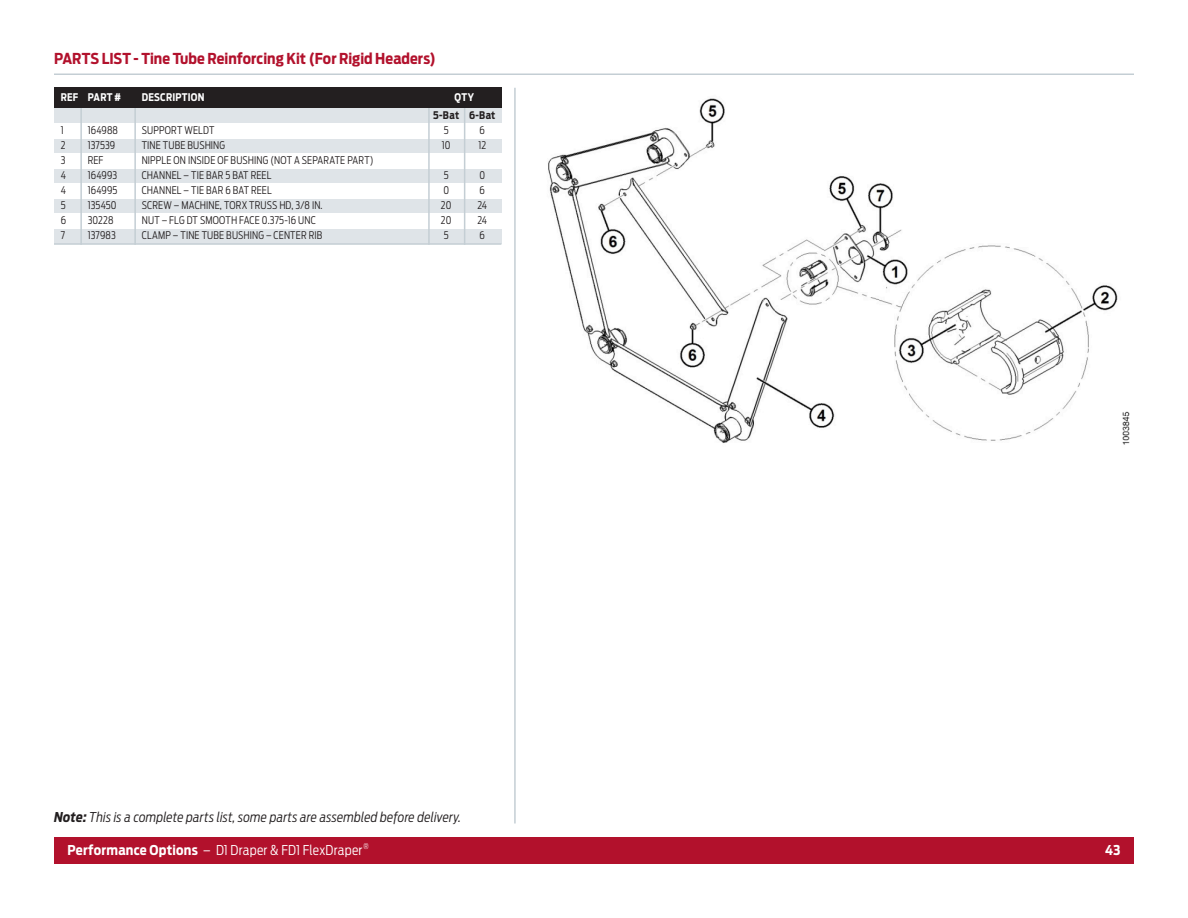
<style>
.page{position:relative;width:1188px;height:918px;background:#fff}
.page>*{position:absolute;margin:0;border:0;box-sizing:border-box;transform-origin:0 0}
.t1{font:700 15px "Antenna Cond";letter-spacing:.005em;color:#b2112c}
.t2{font:italic 300 13.5px "Antenna Cond";letter-spacing:.015em;color:#231f20}
.t3{font:300 13.5px "Antenna Cond";letter-spacing:.015em;color:#fff}
.t4{font:700 13.5px "Antenna Cond";color:#fff}
.t5{font:300 10.5px "Antenna Cond";letter-spacing:.015em;color:#231f20;scale:.95 1}
.t6{font:700 10.5px "Antenna Cond";letter-spacing:.02em;color:#fff;scale:.95 1}
.t7{font:700 10.5px "Antenna Cond";letter-spacing:.02em;color:#231f20;scale:.95 1}
.t8{font:300 7.8px "Antenna Cond";color:#fff}
.s1{font-weight:700}
</style>
<div class="page">
<div style="left:54px;top:837px;width:1080px;height:27px;background:#b2112c"></div>
<div style="left:54px;top:88px;width:447px;height:20px;background:#231f20"></div>
<div style="left:54px;top:198px;width:447px;height:15px;background:#dfe4e8"></div>
<div style="left:54px;top:228px;width:447px;height:15px;background:#dfe4e8"></div>
<div style="left:54px;top:108px;width:447px;height:15px;background:#dfe4e8"></div>
<div style="left:54px;top:138px;width:447px;height:15px;background:#dfe4e8"></div>
<div style="left:54px;top:168px;width:447px;height:15px;background:#dfe4e8"></div>
<hr style="left:54px;top:243px;width:447px;height:2px;background:#c4ced4">
<hr style="left:134px;top:108px;width:2px;height:137px;background:#c4ced4">
<hr style="left:80px;top:108px;width:2px;height:137px;background:#c4ced4">
<hr style="left:428px;top:108px;width:2px;height:137px;background:#c4ced4">
<hr style="left:464px;top:108px;width:1px;height:137px;background:#c4ced4">
<hr style="left:54px;top:74px;width:1080px;height:1px;background:#c4ced4">
<hr style="left:514px;top:88px;width:2px;height:736px;background:#c4ced4">
<img style="left:548px;top:98px;width:570px;height:345px">
<img style="left:1112px;top:403px;width:18px;height:42px">
<p class="t1" style="left:54px;top:50px;width:383px">PARTS LIST - Tine Tube Reinforcing Kit (For Rigid Headers)</p>
<p class="t6" style="left:61px;top:91px;width:65px">REF PART #</p>
<p class="t6" style="left:142px;top:91px;width:68px">DESCRIPTION</p>
<p class="t6" style="left:455px;top:91px;width:22px">QTY</p>
<p class="t7" style="left:433px;top:109px;width:67px">5-Bat 6-Bat</p>
<p class="t5" style="left:61px;top:124px;width:5px">1</p>
<p class="t5" style="left:88px;top:124px;width:33px">164988</p>
<p class="t5" style="left:142px;top:124px;width:78px">SUPPORT WELDT</p>
<p class="t5" style="left:444px;top:124px;width:7px">5</p>
<p class="t5" style="left:480px;top:124px;width:7px">6</p>
<p class="t5" style="left:61px;top:139px;width:7px">2</p>
<p class="t5" style="left:88px;top:139px;width:30px">137539</p>
<p class="t5" style="left:142px;top:139px;width:89px">TINE TUBE BUSHING</p>
<p class="t5" style="left:442px;top:139px;width:11px">10</p>
<p class="t5" style="left:478px;top:139px;width:10px">12</p>
<p class="t5" style="left:61px;top:154px;width:6px">3</p>
<p class="t5" style="left:88px;top:154px;width:18px">REF</p>
<p class="t5" style="left:142px;top:154px;width:246px">NIPPLE ON INSIDE OF BUSHING (NOT A SEPARATE PART)</p>
<p class="t5" style="left:61px;top:169px;width:7px">4</p>
<p class="t5" style="left:88px;top:169px;width:32px">164993</p>
<p class="t5" style="left:142px;top:169px;width:138px">CHANNEL – TIE BAR 5 BAT REEL</p>
<p class="t5" style="left:444px;top:169px;width:7px">5</p>
<p class="t5" style="left:479px;top:169px;width:7px">0</p>
<p class="t5" style="left:61px;top:184px;width:7px">4</p>
<p class="t5" style="left:88px;top:184px;width:33px">164995</p>
<p class="t5" style="left:142px;top:184px;width:138px">CHANNEL – TIE BAR 6 BAT REEL</p>
<p class="t5" style="left:443px;top:184px;width:7px">0</p>
<p class="t5" style="left:480px;top:184px;width:7px">6</p>
<p class="t5" style="left:61px;top:199px;width:7px">5</p>
<p class="t5" style="left:88px;top:199px;width:32px">135450</p>
<p class="t5" style="left:142px;top:199px;width:192px">SCREW – MACHINE, TORX TRUSS HD, 3/8 IN.</p>
<p class="t5" style="left:441px;top:199px;width:13px">20</p>
<p class="t5" style="left:477px;top:199px;width:12px">24</p>
<p class="t5" style="left:61px;top:214px;width:7px">6</p>
<p class="t5" style="left:88px;top:214px;width:29px">30228</p>
<p class="t5" style="left:142px;top:214px;width:185px">NUT – FLG DT SMOOTH FACE 0.375-16 UNC</p>
<p class="t5" style="left:441px;top:214px;width:13px">20</p>
<p class="t5" style="left:477px;top:214px;width:12px">24</p>
<p class="t5" style="left:61px;top:229px;width:6px">7</p>
<p class="t5" style="left:88px;top:229px;width:31px">137983</p>
<p class="t5" style="left:142px;top:229px;width:191px">CLAMP – TINE TUBE BUSHING – CENTER RIB</p>
<p class="t5" style="left:444px;top:229px;width:7px">5</p>
<p class="t5" style="left:480px;top:229px;width:7px">6</p>
<p class="t2" style="left:54px;top:809px;width:409px"><span class="s1">Note:</span> This is a complete parts list, some parts are assembled before delivery.</p>
<p class="t8" style="left:363px;top:842px;width:7px">®</p>
<p class="t3" style="left:68px;top:842px;width:296px"><span class="s1">Performance Options</span> – D1 Draper &amp; FD1 FlexDraper</p>
<p class="t4" style="left:1105px;top:842px;width:17px">43</p>
</div>
